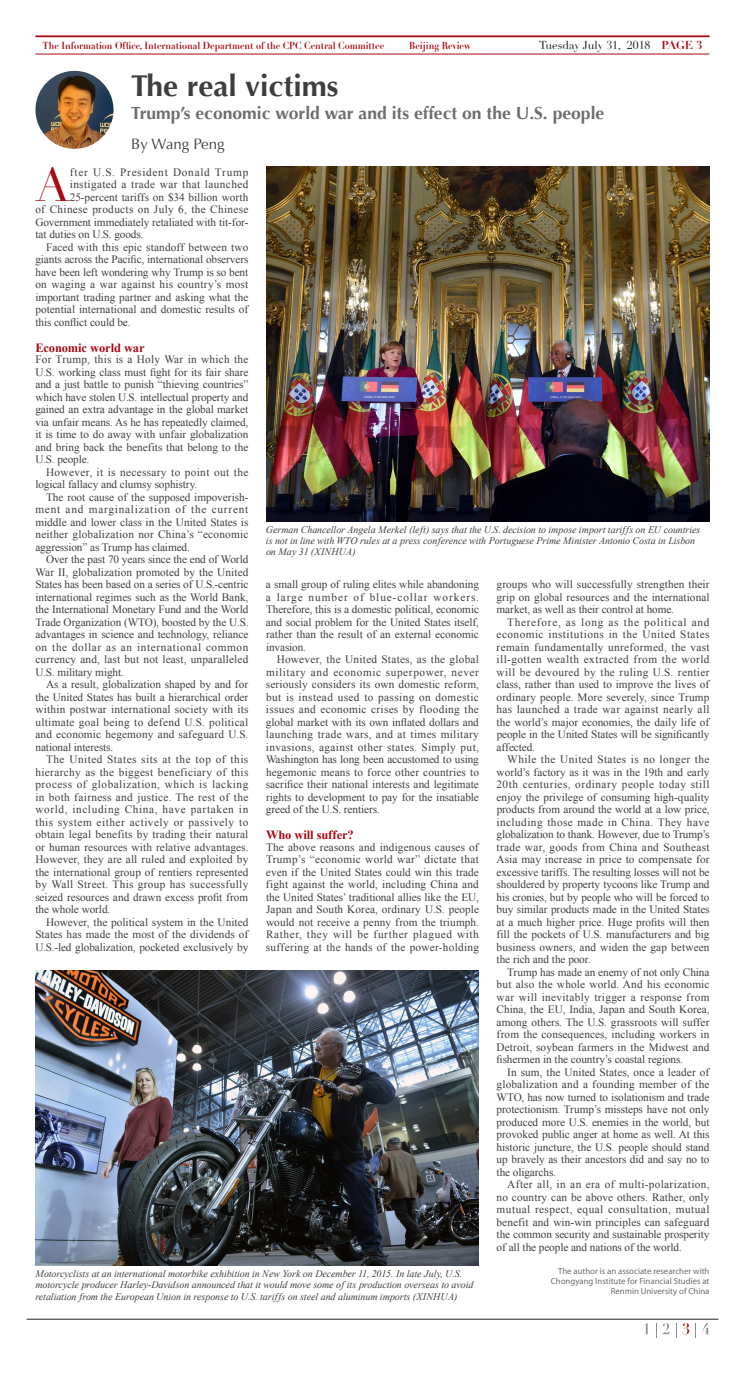
<style>
.page{position:relative;width:745px;height:1382px;background:#fff}
.page>*{position:absolute;margin:0;border:0;box-sizing:border-box;transform-origin:0 0}
.t1{font:46.38px "Didot";color:#a70a12}
.t2{font:700 30px "Optima";color:#3e3e3f}
.t3{font:700 17.5px "Optima";color:#6c6d70}
.t4{font:15px "Optima";color:#3e3e3f}
.t5{font:700 12.5px "Times New Roman";letter-spacing:-.01em;color:#a70a12}
.t6{font:11.25px/12.5px "Times New Roman";color:#3e3e3f;text-align:justify}
.t7{font:11.25px "Times New Roman";letter-spacing:.03em;color:#3e3e3f}
.t8{font:11.25px "Times New Roman";letter-spacing:.025em;color:#3e3e3f}
.t9{font:11.25px "Times New Roman";letter-spacing:.035em;color:#3e3e3f}
.t10{font:11.25px "Times New Roman";letter-spacing:.065em;color:#3e3e3f}
.t11{font:11.25px "Didot";color:#231f20}
.t12{font:italic 10px/11.2px "Times New Roman";letter-spacing:-.005em;color:#3e3e3f}
.t13{font:700 10px "Didot";color:#a70a12;scale:.9 1}
.t14{font:8.75px/10px "Myriad Pro";color:#6c6d70;text-align:right}
.s1{font-weight:700;color:#a70a12}
</style>
<div class="page">
<hr style="left:35px;top:35px;width:674px;height:2px;background:#a70a12">
<hr style="left:35px;top:54px;width:674px;height:1px;background:#a70a12">
<hr style="left:27px;top:1319px;width:691px;height:1px;background:#231f20">
<svg style="left:662px;top:1323px;width:6px;height:11px"></svg>
<svg style="left:676px;top:1323px;width:12px;height:15px"></svg>
<svg style="left:695px;top:1323px;width:14px;height:15px"></svg>
<svg style="left:644px;top:1323px;width:4px;height:11px"></svg>
<img style="left:266px;top:166px;width:443px;height:355px">
<img style="left:35px;top:71px;width:78px;height:78px;border-radius:39px">
<img style="left:35px;top:970px;width:443px;height:295px">
<p class="t13" style="left:43px;top:39px;width:381px">The Information Office, International Department of the CPC Central Committee</p>
<p class="t13" style="left:409px;top:39px;width:70px">Beijing Review</p>
<p class="t11" style="left:539px;top:38px;width:164px">Tuesday July 31, 2018 <span class="s1">PAGE 3</span></p>
<h2 class="t2" style="left:131px;top:69px;width:209px">The real victims</h2>
<h3 class="t3" style="left:131px;top:103px;width:474px">Trump’s economic world war and its effect on the U.S. people</h3>
<h3 class="t4" style="left:131px;top:135px;width:95px">By Wang Peng</h3>
<h1 class="t1" style="left:35px;top:157px;width:36px">A</h1>
<p class="t10" style="left:70px;top:164px;width:180px">fter U.S. President Donald Trump</p>
<p class="t9" style="left:70px;top:177px;width:180px">instigated a trade war that launched</p>
<p class="t6" style="left:70px;top:191px;width:180px">25-percent tariffs on $34 billion worth</p>
<p class="t7" style="left:35px;top:202px;width:214px">of Chinese products on July 6, the Chinese</p>
<p class="t6" style="left:35px;top:216px;width:214px">Government immediately retaliated with tit-for-</p>
<p class="t6" style="left:35px;top:228px;width:109px">tat duties on U.S. goods.</p>
<p class="t6" style="left:46px;top:241px;width:204px">Faced with this epic standoff between two</p>
<p class="t6" style="left:35px;top:253px;width:214px">giants across the Pacific, international observers</p>
<p class="t6" style="left:35px;top:266px;width:214px">have been left wondering why Trump is so bent</p>
<p class="t8" style="left:35px;top:277px;width:214px">on waging a war against his country’s most</p>
<p class="t6" style="left:35px;top:291px;width:214px">important trading partner and asking what the</p>
<p class="t6" style="left:35px;top:303px;width:214px">potential international and domestic results of</p>
<p class="t6" style="left:35px;top:316px;width:96px">this conflict could be.</p>
<p class="t5" style="left:35px;top:339px;width:111px">Economic world war</p>
<p class="t6" style="left:35px;top:353px;width:214px">For Trump, this is a Holy War in which the U.S. working class must fight for its fair share and a just battle to punish “thieving countries” which have stolen U.S. intellectual property and gained an extra advantage in the global market via unfair means. As he has repeatedly claimed, it is time to do away with unfair globalization and bring back the benefits that belong to the U.S. people.</p>
<p class="t6" style="left:35px;top:466px;width:214px;text-indent:11px">However, it is necessary to point out the logical fallacy and clumsy sophistry.</p>
<p class="t6" style="left:35px;top:491px;width:214px;text-indent:11px">The root cause of the supposed impoverish&shy;ment and marginalization of the current middle and lower class in the United States is neither globalization nor China’s “economic aggression” as Trump has claimed.</p>
<p class="t6" style="left:35px;top:553px;width:214px;text-indent:11px">Over the past 70 years since the end of World War II, globalization promoted by the United States has been based on a series of U.S.-centric international regimes such as the World Bank, the International Monetary Fund and the World Trade Organization (WTO), boosted by the U.S. advantages in science and technology, reliance on the dollar as an international common currency and, last but not least, unparalleled U.S. military might.</p>
<p class="t6" style="left:35px;top:678px;width:214px;text-indent:11px">As a result, globalization shaped by and for the United States has built a hierarchical order within postwar international society with its ultimate goal being to defend U.S. political and economic hegemony and safeguard U.S. national interests.</p>
<p class="t6" style="left:35px;top:753px;width:214px;text-indent:11px">The United States sits at the top of this hierarchy as the biggest beneficiary of this process of globalization, which is lacking in both fairness and justice. The rest of the world, including China, have partaken in this system either actively or passively to obtain legal benefits by trading their natural or human resources with relative advantages.<br>However, they are all ruled and exploited by the international group of rentiers represented by Wall Street. This group has successfully seized resources and drawn excess profit from the whole world.</p>
<p class="t6" style="left:35px;top:915px;width:214px;text-indent:11px">However, the political system in the United States has made the most of the dividends of U.S.-led globalization, pocketed exclusively by</p>
<p class="t12" style="left:266px;top:524px;width:436px">German Chancellor Angela Merkel (left) says that the U.S. decision to impose import tariffs on EU countries is not in line with WTO rules at a press conference with Portuguese Prime Minister Antonio Costa in Lisbon on May 31 (XINHUA)</p>
<p class="t6" style="left:266px;top:578px;width:214px">a small group of ruling elites while abandoning a large number of blue-collar workers.<br>Therefore, this is a domestic political, economic and social problem for the United States itself, rather than the result of an external economic invasion.</p>
<p class="t6" style="left:266px;top:653px;width:214px;text-indent:11px">However, the United States, as the global military and economic superpower, never seriously considers its own domestic reform, but is instead used to passing on domestic issues and economic crises by flooding the global market with its own inflated dollars and launching trade wars, and at times military invasions, against other states. Simply put, Washington has long been accustomed to using hegemonic means to force other countries to sacrifice their national interests and legitimate rights to development to pay for the insatiable greed of the U.S. rentiers.</p>
<p class="t5" style="left:266px;top:826px;width:89px">Who will suffer?</p>
<p class="t6" style="left:266px;top:841px;width:214px">The above reasons and indigenous causes of Trump’s “economic world war” dictate that even if the United States could win this trade fight against the world, including China and the United States’ traditional allies like the EU, Japan and South Korea, ordinary U.S. people would not receive a penny from the triumph.<br>Rather, they will be further plagued with suffering at the hands of the power-holding</p>
<p class="t6" style="left:496px;top:578px;width:214px">groups who will successfully strengthen their grip on global resources and the international market, as well as their control at home.</p>
<p class="t6" style="left:496px;top:616px;width:214px;text-indent:11px">Therefore, as long as the political and economic institutions in the United States remain fundamentally unreformed, the vast ill-gotten wealth extracted from the world will be devoured by the ruling U.S. rentier class, rather than used to improve the lives of ordinary people. More severely, since Trump has launched a trade war against nearly all the world’s major economies, the daily life of people in the United States will be significantly affected.</p>
<p class="t6" style="left:496px;top:753px;width:214px;text-indent:11px">While the United States is no longer the world’s factory as it was in the 19th and early 20th centuries, ordinary people today still enjoy the privilege of consuming high-quality products from around the world at a low price, including those made in China. They have globalization to thank. However, due to Trump’s trade war, goods from China and Southeast Asia may increase in price to compensate for excessive tariffs. The resulting losses will not be shouldered by property tycoons like Trump and his cronies, but by people who will be forced to buy similar products made in the United States at a much higher price. Huge profits will then fill the pockets of U.S. manufacturers and big business owners, and widen the gap between the rich and the poor.</p>
<p class="t6" style="left:496px;top:965px;width:214px;text-indent:11px">Trump has made an enemy of not only China but also the whole world. And his economic war will inevitably trigger a response from China, the EU, India, Japan and South Korea, among others. The U.S. grassroots will suffer from the consequences, including workers in Detroit, soybean farmers in the Midwest and fishermen in the country’s coastal regions.</p>
<p class="t6" style="left:496px;top:1065px;width:214px;text-indent:11px">In sum, the United States, once a leader of globalization and a founding member of the WTO, has now turned to isolationism and trade protectionism. Trump’s missteps have not only produced more U.S. enemies in the world, but provoked public anger at home as well. At this historic juncture, the U.S. people should stand up bravely as their ancestors did and say no to the oligarchs.</p>
<p class="t6" style="left:496px;top:1178px;width:214px;text-indent:11px">After all, in an era of multi-polarization, no country can be above others. Rather, only mutual respect, equal consultation, mutual benefit and win-win principles can safeguard the common security and sustainable prosperity of all the people and nations of the world.</p>
<p class="t14" style="left:550px;top:1266px;width:160px">The author is an associate researcher with<br>Chongyang Institute for Financial Studies at<br>Renmin University of China</p>
<p class="t12" style="left:35px;top:1268px;width:439px">Motorcyclists at an international motorbike exhibition in New York on December 11, 2015. In late July, U.S. motorcycle producer Harley-Davidson announced that it would move some of its production overseas to avoid retaliation from the European Union in response to U.S. tariffs on steel and aluminum imports (XINHUA)</p>
</div>
